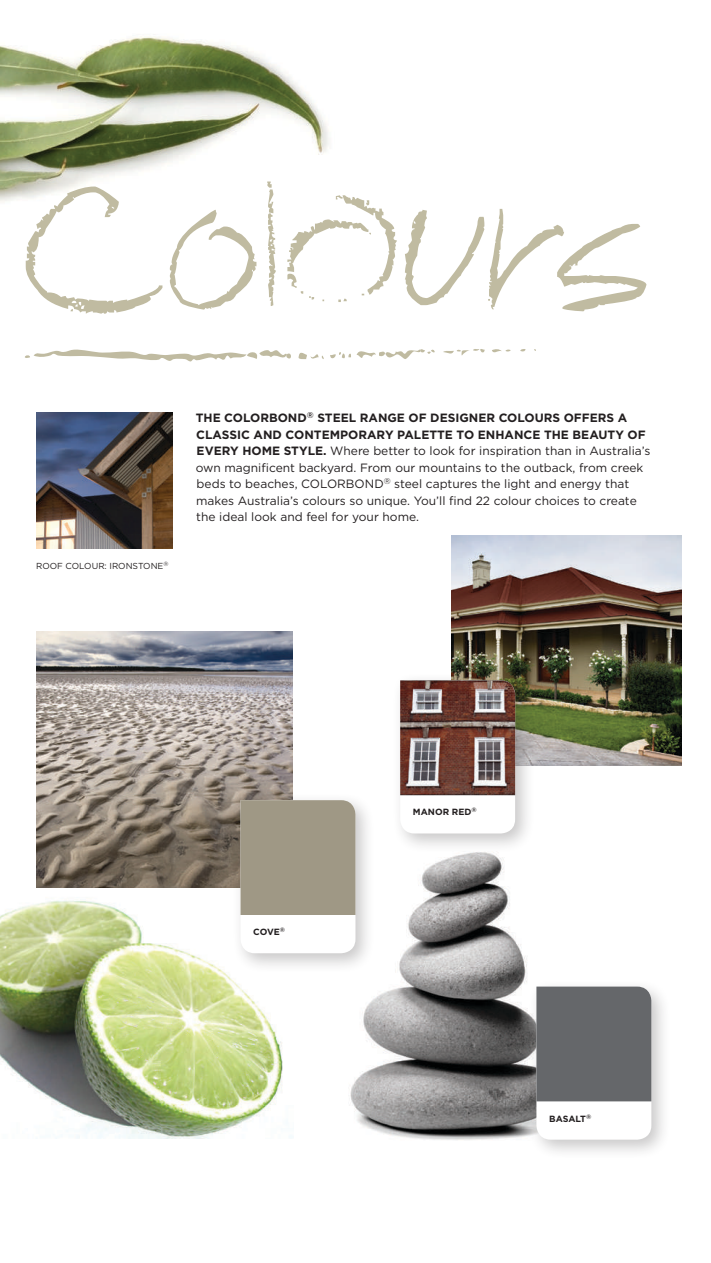
<style>
.page{position:relative;width:711px;height:1263px;background:#fff}
.page>*{position:absolute;margin:0;border:0;box-sizing:border-box;transform-origin:0 0}
.t1{font:77.55px "chalkboard";color:#c0bba1}
.t2{font:12px/16.5px "Gotham";color:#231f20}
.t3{font:700 9px "Gotham";color:#231f20}
.t4{font:8.7px "Gotham";color:#231f20}
.s1{font-size:103.35px}
.s2{font-size:73.2px}
.s3{font-weight:700}
</style>
<div class="page">
<img style="left:0;top:36px;width:329px;height:166px">
<img style="left:451px;top:536px;width:229px;height:229px">
<img style="left:350px;top:854px;width:177px;height:286px">
<img style="left:0;top:900px;width:292px;height:239px">
<img style="left:36px;top:632px;width:256px;height:256px">
<img style="left:36px;top:412px;width:136px;height:137px">
<svg style="left:520px;top:349px;width:5px;height:3px"></svg>
<svg style="left:492px;top:349px;width:18px;height:4px"></svg>
<svg style="left:443px;top:349px;width:41px;height:7px"></svg>
<svg style="left:298px;top:352px;width:25px;height:8px"></svg>
<svg style="left:25px;top:349px;width:266px;height:13px"></svg>
<svg style="left:330px;top:349px;width:104px;height:10px"></svg>
<div style="left:391px;top:672px;width:144px;height:182px;background:#231f20;opacity:.25"></div>
<svg style="left:400px;top:795px;width:114px;height:38px"></svg>
<img style="left:400px;top:680px;width:114px;height:115px">
<div style="left:232px;top:792px;width:143px;height:182px;background:#231f20;opacity:.25"></div>
<svg style="left:240px;top:800px;width:115px;height:153px"></svg>
<div style="left:527px;top:978px;width:144px;height:182px;background:#231f20;opacity:.25"></div>
<svg style="left:536px;top:986px;width:115px;height:154px"></svg>
<h1 class="t1" style="left:23px;top:207px;width:627px"><span class="s1">C</span>ol<span class="s2">0</span>urs</h1>
<p class="t4" style="left:36px;top:561px;width:134px">ROOF COLOUR: IRONSTONE<sup>®</sup></p>
<p class="t2" style="left:195px;top:410px;width:456px"><span class="s3">THE COLORBOND</span><sup>®</sup> <span class="s3">STEEL RANGE OF DESIGNER COLOURS OFFERS A CLASSIC AND CONTEMPORARY PALETTE TO ENHANCE THE BEAUTY OF EVERY HOME STYLE.</span> Where better to look for inspiration than in Australia’s own magnificent backyard. From our mountains to the outback, from creek beds to beaches, COLORBOND<sup>®</sup> steel captures the light and energy that makes Australia’s colours so unique. You’ll find 22 colour choices to create the ideal look and feel for your home.</p>
<p class="t3" style="left:253px;top:927px;width:33px">COVE<sup>®</sup></p>
<p class="t3" style="left:412px;top:807px;width:65px">MANOR RED<sup>®</sup></p>
<p class="t3" style="left:549px;top:1113px;width:43px">BASALT<sup>®</sup></p>
</div>
